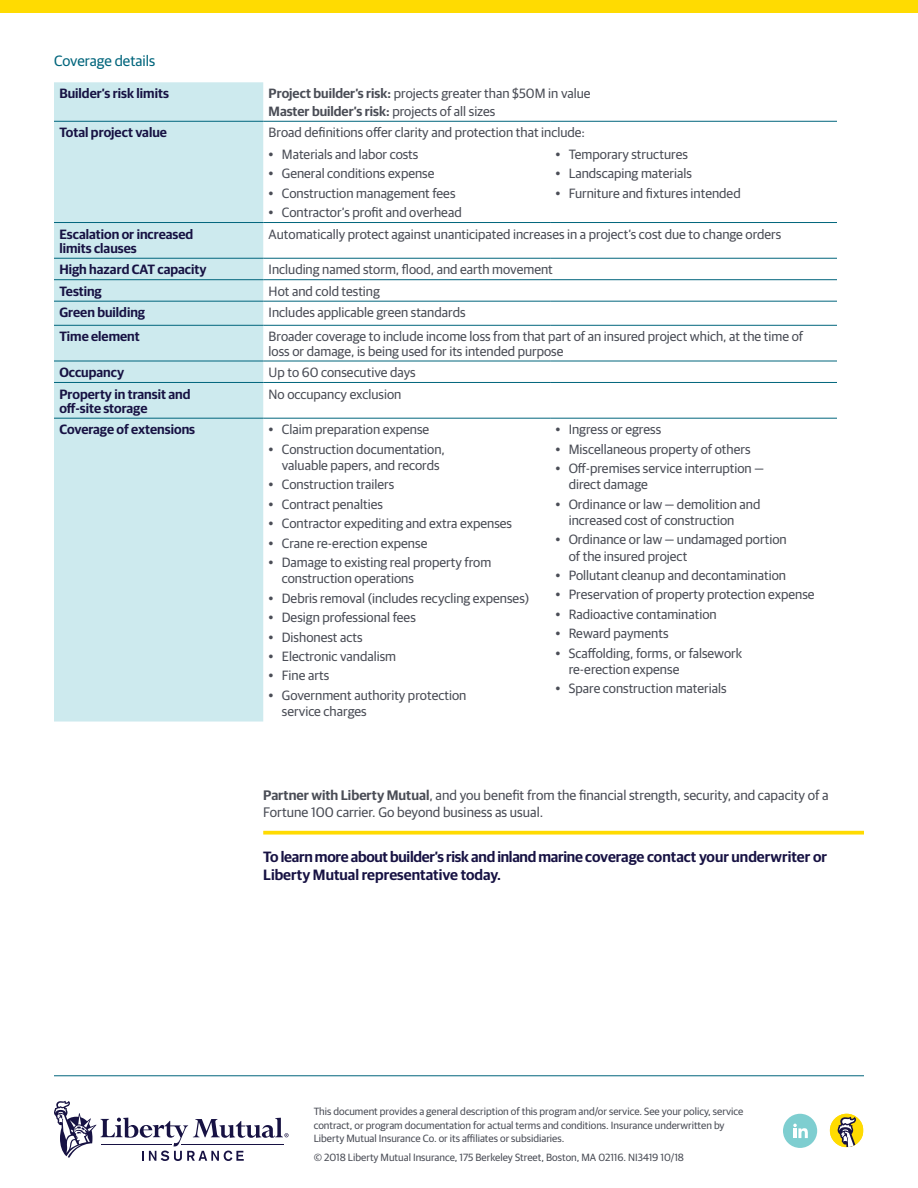
<style>
.page{position:relative;width:918px;height:1188px;background:#fff}
.page>*{position:absolute;margin:0;border:0;box-sizing:border-box;transform-origin:0 0}
.t1{font:600 15px/18px "Guardian Sans";color:#171243}
.t2{font:15px "Guardian Sans";color:#00657c}
.t3{font:13.8px/16.6px "Guardian Sans";color:#4a4d56}
.t4{font:13.5px/16.2px "Guardian Sans";color:#4a4d56}
.t5{font:600 13.5px/14.2px "Guardian Sans";color:#171243}
.t6{font:10.5px/13.5px "Guardian Sans";color:#4a4d56}
.s1{font-weight:600}
.s2{font-size:14.25px}
</style>
<div class="page">
<hr style="left:54px;top:1076px;width:810px;height:1px;background:#00657c">
<svg style="left:54px;top:1101px;width:235px;height:60px"></svg>
<div style="left:830px;top:1114px;width:33px;height:33px;background:#ffdb01;border-radius:17px"></div>
<svg style="left:837px;top:1117px;width:22px;height:30px"></svg>
<div style="left:783px;top:1114px;width:34px;height:34px;background:#7eced0;border-radius:50%"></div>
<svg style="left:793px;top:1124px;width:15px;height:14px"></svg>
<div style="left:0;top:0;width:918px;height:13px;background:#ffdb01"></div>
<svg style="left:263px;top:831px;width:601px;height:4px;background:#ffdf1d"></svg>
<div style="left:54px;top:82px;width:209px;height:640px;background:#cdeaee"></div>
<hr style="left:54px;top:121px;width:209px;height:1px;background:#00657c">
<hr style="left:263px;top:121px;width:287px;height:1px;background:#00657c">
<hr style="left:550px;top:121px;width:287px;height:1px;background:#00657c">
<hr style="left:54px;top:279px;width:209px;height:1px;background:#00657c">
<hr style="left:263px;top:279px;width:287px;height:1px;background:#00657c">
<hr style="left:550px;top:279px;width:287px;height:1px;background:#00657c">
<hr style="left:54px;top:301px;width:209px;height:1px;background:#00657c">
<hr style="left:263px;top:301px;width:287px;height:1px;background:#00657c">
<hr style="left:550px;top:301px;width:287px;height:1px;background:#00657c">
<hr style="left:54px;top:325px;width:209px;height:1px;background:#00657c">
<hr style="left:263px;top:325px;width:287px;height:1px;background:#00657c">
<hr style="left:550px;top:325px;width:287px;height:1px;background:#00657c">
<hr style="left:54px;top:361px;width:209px;height:1px;background:#00657c">
<hr style="left:263px;top:361px;width:287px;height:1px;background:#00657c">
<hr style="left:550px;top:361px;width:287px;height:1px;background:#00657c">
<hr style="left:54px;top:382px;width:209px;height:1px;background:#00657c">
<hr style="left:263px;top:382px;width:287px;height:1px;background:#00657c">
<hr style="left:550px;top:382px;width:287px;height:1px;background:#00657c">
<hr style="left:54px;top:418px;width:209px;height:1px;background:#00657c">
<hr style="left:263px;top:418px;width:287px;height:1px;background:#00657c">
<hr style="left:550px;top:418px;width:287px;height:1px;background:#00657c">
<hr style="left:54px;top:222px;width:209px;height:1px;background:#00657c">
<hr style="left:263px;top:222px;width:287px;height:1px;background:#00657c">
<hr style="left:550px;top:222px;width:287px;height:1px;background:#00657c">
<hr style="left:54px;top:258px;width:209px;height:1px;background:#00657c">
<hr style="left:263px;top:258px;width:287px;height:1px;background:#00657c">
<hr style="left:550px;top:258px;width:287px;height:1px;background:#00657c">
<p class="t2" style="left:54px;top:50px;width:103px">Coverage details</p>
<p class="t5" style="left:59px;top:85px;width:111px">Builder’s risk limits</p>
<p class="t4" style="left:269px;top:84px;width:323px;line-height:17.5px"><span class="s1">Project builder’s risk:</span> projects greater than $50M in value<br><span class="s1">Master builder’s risk:</span> projects of all sizes</p>
<p class="t5" style="left:59px;top:124px;width:109px">Total project value</p>
<p class="t4" style="left:269px;top:124px;width:318px">Broad definitions offer clarity and protection that include:</p>
<p class="t4" style="left:269px;top:145px;width:151px"><span class="s2">•</span> Materials and labor costs</p>
<p class="t4" style="left:269px;top:164px;width:167px"><span class="s2">•</span> General conditions expense</p>
<p class="t4" style="left:269px;top:184px;width:188px"><span class="s2">•</span> Construction management fees</p>
<p class="t4" style="left:269px;top:203px;width:195px"><span class="s2">•</span> Contractor’s profit and overhead</p>
<p class="t4" style="left:556px;top:145px;width:134px"><span class="s2">•</span> Temporary structures</p>
<p class="t4" style="left:556px;top:164px;width:138px"><span class="s2">•</span> Landscaping materials</p>
<p class="t4" style="left:556px;top:184px;width:187px"><span class="s2">•</span> Furniture and fixtures intended</p>
<p class="t5" style="left:59px;top:226px;width:135px">Escalation or increased limits clauses</p>
<p class="t4" style="left:269px;top:225px;width:514px">Automatically protect against unanticipated increases in a project’s cost due to change orders</p>
<p class="t5" style="left:59px;top:261px;width:149px">High hazard CAT capacity</p>
<p class="t4" style="left:269px;top:261px;width:286px">Including named storm, flood, and earth movement</p>
<p class="t5" style="left:59px;top:283px;width:44px">Testing</p>
<p class="t4" style="left:269px;top:282px;width:113px">Hot and cold testing</p>
<p class="t5" style="left:59px;top:304px;width:87px">Green building</p>
<p class="t4" style="left:269px;top:303px;width:198px">Includes applicable green standards</p>
<p class="t5" style="left:59px;top:328px;width:82px">Time element</p>
<p class="t4" style="left:269px;top:329px;width:536px;line-height:14.2px">Broader coverage to include income loss from that part of an insured project which, at the time of loss or damage, is being used for its intended purpose</p>
<p class="t5" style="left:59px;top:364px;width:66px">Occupancy</p>
<p class="t4" style="left:269px;top:363px;width:149px">Up to 60 consecutive days</p>
<p class="t5" style="left:59px;top:386px;width:133px">Property in transit and off-site storage</p>
<p class="t4" style="left:269px;top:385px;width:134px">No occupancy exclusion</p>
<p class="t5" style="left:59px;top:421px;width:137px">Coverage of extensions</p>
<p class="t4" style="left:269px;top:420px;width:162px"><span class="s2">•</span> Claim preparation expense</p>
<p class="t4" style="left:269px;top:440px;width:178px;text-align:center"><span class="s2">•</span> Construction documentation, valuable papers, and records</p>
<p class="t4" style="left:269px;top:476px;width:127px"><span class="s2">•</span> Construction trailers</p>
<p class="t4" style="left:269px;top:495px;width:116px"><span class="s2">•</span> Contract penalties</p>
<p class="t4" style="left:269px;top:514px;width:245px"><span class="s2">•</span> Contractor expediting and extra expenses</p>
<p class="t4" style="left:269px;top:534px;width:160px"><span class="s2">•</span> Crane re-erection expense</p>
<p class="t4" style="left:282px;top:553px;width:211px;text-indent:-13px"><span class="s2">•</span> Damage to existing real property from construction operations</p>
<p class="t4" style="left:269px;top:589px;width:262px"><span class="s2">•</span> Debris removal (includes recycling expenses)</p>
<p class="t4" style="left:269px;top:608px;width:149px"><span class="s2">•</span> Design professional fees</p>
<p class="t4" style="left:269px;top:628px;width:96px"><span class="s2">•</span> Dishonest acts</p>
<p class="t4" style="left:269px;top:647px;width:129px"><span class="s2">•</span> Electronic vandalism</p>
<p class="t4" style="left:269px;top:667px;width:62px"><span class="s2">•</span> Fine arts</p>
<p class="t4" style="left:282px;top:686px;width:186px;text-indent:-13px"><span class="s2">•</span> Government authority protection service charges</p>
<p class="t4" style="left:556px;top:420px;width:107px"><span class="s2">•</span> Ingress or egress</p>
<p class="t4" style="left:556px;top:440px;width:197px"><span class="s2">•</span> Miscellaneous property of others</p>
<p class="t4" style="left:569px;top:459px;width:197px;text-indent:-13px"><span class="s2">•</span> Off-premises service interruption — direct damage</p>
<p class="t4" style="left:569px;top:495px;width:193px;text-indent:-13px"><span class="s2">•</span> Ordinance or law — demolition and increased cost of construction</p>
<p class="t4" style="left:569px;top:531px;width:220px;text-indent:-13px"><span class="s2">•</span> Ordinance or law — undamaged portion of the insured project</p>
<p class="t4" style="left:556px;top:566px;width:232px"><span class="s2">•</span> Pollutant cleanup and decontamination</p>
<p class="t4" style="left:556px;top:586px;width:261px"><span class="s2">•</span> Preservation of property protection expense</p>
<p class="t4" style="left:556px;top:605px;width:163px"><span class="s2">•</span> Radioactive contamination</p>
<p class="t4" style="left:556px;top:625px;width:115px"><span class="s2">•</span> Reward payments</p>
<p class="t4" style="left:569px;top:644px;width:175px;text-indent:-13px"><span class="s2">•</span> Scaffolding, forms, or falsework re-erection expense</p>
<p class="t4" style="left:556px;top:680px;width:173px"><span class="s2">•</span> Spare construction materials</p>
<p class="t3" style="left:263px;top:786px;width:567px"><span class="s1">Partner with Liberty Mutual</span>, and you benefit from the financial strength, security, and capacity of a<br>Fortune 100 carrier. Go beyond business as usual.</p>
<p class="t1" style="left:263px;top:846px;width:565px">To learn more about builder’s risk and inland marine coverage contact your underwriter or<br>Liberty Mutual representative today.</p>
<p class="t6" style="left:314px;top:1104px;width:431px">This document provides a general description of this program and/or service. See your policy, service contract, or program documentation for actual terms and conditions. Insurance underwritten by<br>Liberty Mutual Insurance Co. or its affiliates or subsidiaries.</p>
<p class="t6" style="left:314px;top:1150px;width:372px">© 2018 Liberty Mutual Insurance, 175 Berkeley Street, Boston, MA 02116. NI3419 10/18</p>
</div>
